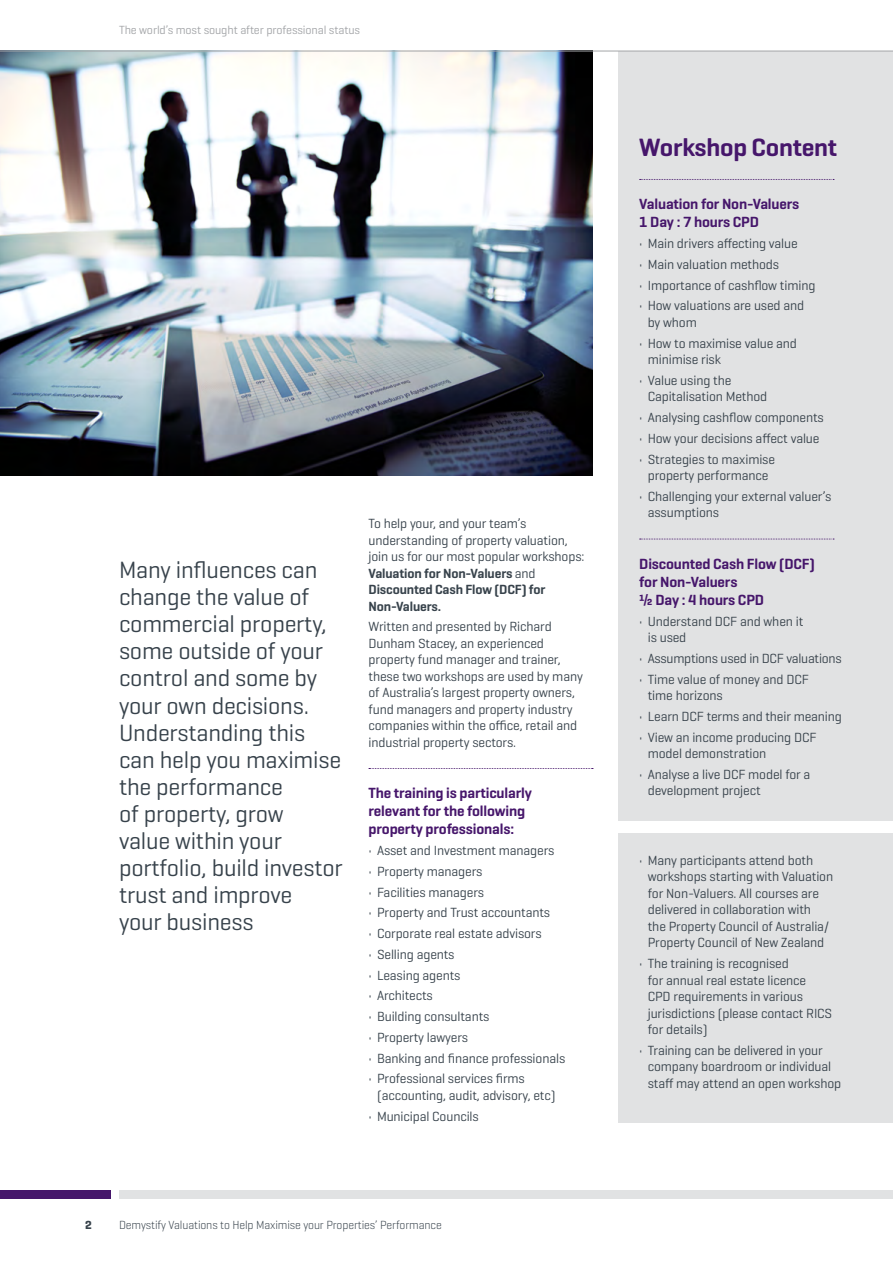
<style>
.page{position:relative;width:893px;height:1263px;background:#fff}
.page>*{position:absolute;margin:0;border:0;box-sizing:border-box;transform-origin:0 0}
.t1{font:600 25.5px "Geogrotesque";letter-spacing:-.01em;color:#46166b}
.t2{font:24px/27px "Geogrotesque";letter-spacing:-.01em;color:#37424b}
.t3{font:600 15px/18px "Geogrotesque";letter-spacing:-.01em;color:#46166b}
.t4{font:13.5px/16.5px "Geogrotesque";letter-spacing:-.01em;color:#37424b}
.t5{font:300 12px "Geogrotesque";letter-spacing:-.01em;color:#37424b}
.t6{font:12px "Geogrotesque";letter-spacing:-.01em;color:#a3a5a8}
.t7{font:700 12px "Geogrotesque";color:#37424b}
.s1{font-weight:600}
</style>
<div class="page">
<div style="left:0;top:1191px;width:111px;height:8px;background:#46166b"></div>
<div style="left:119px;top:1191px;width:774px;height:8px;background:#e1e2e3"></div>
<div style="left:618px;top:51px;width:275px;height:770px;background:#e1e2e3"></div>
<div style="left:618px;top:833px;width:275px;height:290px;background:#e1e2e3"></div>
<svg style="left:369px;top:768px;width:224px;height:1px"></svg>
<svg style="left:640px;top:179px;width:194px;height:1px"></svg>
<svg style="left:640px;top:539px;width:194px;height:1px"></svg>
<img style="left:0;top:52px;width:592px;height:423px">
<hr style="left:0;top:51px;width:893px;height:1px;background:#a3a5a8">
<p class="t6" style="left:119px;top:22px;width:243px">The world’s most sought after professional status</p>
<p class="t2" style="left:119px;top:556px;width:225px">Many influences can change the value of commercial property, some outside of your control and some by your own decisions.<br>Understanding this can help you maximise the performance<br>of property, grow<br>value within your portfolio, build investor trust and improve<br>your business</p>
<p class="t4" style="left:369px;top:515px;width:217px">To help your, and your team’s understanding of property valuation, join us for our most popular workshops:<br><span class="s1">Valuation for Non-Valuers</span> and<br><span class="s1">Discounted Cash Flow (DCF) for<br>Non-Valuers.</span></p>
<p class="t4" style="left:369px;top:618px;width:216px">Written and presented by Richard Dunham Stacey, an experienced property fund manager and trainer, these two workshops are used by many of Australia’s largest property owners, fund managers and property industry companies within the office, retail and industrial property sectors.</p>
<p class="t3" style="left:369px;top:784px;width:165px">The training is particularly relevant for the following property professionals:</p>
<p class="t4" style="left:369px;top:842px;width:187px">• Asset and Investment managers</p>
<p class="t4" style="left:369px;top:863px;width:115px">• Property managers</p>
<p class="t4" style="left:369px;top:883px;width:117px">• Facilities managers</p>
<p class="t4" style="left:369px;top:904px;width:183px">• Property and Trust accountants</p>
<p class="t4" style="left:369px;top:925px;width:175px">• Corporate real estate advisors</p>
<p class="t4" style="left:369px;top:946px;width:88px">• Selling agents</p>
<p class="t4" style="left:369px;top:966px;width:93px">• Leasing agents</p>
<p class="t4" style="left:369px;top:987px;width:66px">• Architects</p>
<p class="t4" style="left:369px;top:1008px;width:122px">• Building consultants</p>
<p class="t4" style="left:369px;top:1029px;width:101px">• Property lawyers</p>
<p class="t4" style="left:369px;top:1049px;width:198px">• Banking and finance professionals</p>
<p class="t4" style="left:377px;top:1070px;width:180px;text-indent:-9px">• Professional services firms (accounting, audit, advisory, etc)</p>
<p class="t4" style="left:369px;top:1107px;width:112px">• Municipal Councils</p>
<p class="t7" style="left:85px;top:1218px;width:8px">2</p>
<p class="t5" style="left:119px;top:1218px;width:324px">Demystify Valuations to Help Maximise your Properties’ Performance</p>
<h1 class="t1" style="left:639px;top:132px;width:199px">Workshop Content</h1>
<p class="t3" style="left:639px;top:195px;width:161px">Valuation for Non-Valuers<br>1 Day : 7 hours CPD</p>
<p class="t4" style="left:639px;top:235px;width:160px">• Main drivers affecting value</p>
<p class="t4" style="left:639px;top:256px;width:141px">• Main valuation methods</p>
<p class="t4" style="left:639px;top:276px;width:178px">• Importance of cashflow timing</p>
<p class="t4" style="left:648px;top:297px;width:158px;text-indent:-9px">• How valuations are used and by whom</p>
<p class="t4" style="left:648px;top:334px;width:151px;text-indent:-9px">• How to maximise value and minimise risk</p>
<p class="t4" style="left:648px;top:372px;width:121px;text-indent:-9px">• Value using the<br>Capitalisation Method</p>
<p class="t4" style="left:639px;top:409px;width:186px">• Analysing cashflow components</p>
<p class="t4" style="left:639px;top:430px;width:182px">• How your decisions affect value</p>
<p class="t4" style="left:639px;top:450px;width:137px;text-align:center">• Strategies to maximise property performance</p>
<p class="t4" style="left:648px;top:488px;width:185px;text-indent:-9px">• Challenging your external valuer’s assumptions</p>
<p class="t3" style="left:639px;top:555px;width:177px">Discounted Cash Flow (DCF) for Non-Valuers<br>½ Day : 4 hours CPD</p>
<p class="t4" style="left:648px;top:612px;width:157px;text-indent:-9px">• Understand DCF and when it is used</p>
<p class="t4" style="left:639px;top:650px;width:204px">• Assumptions used in DCF valuations</p>
<p class="t4" style="left:648px;top:670px;width:163px;text-indent:-9px">• Time value of money and DCF time horizons</p>
<p class="t4" style="left:639px;top:708px;width:204px">• Learn DCF terms and their meaning</p>
<p class="t4" style="left:648px;top:728px;width:170px;text-indent:-9px">• View an income producing DCF model demonstration</p>
<p class="t4" style="left:648px;top:766px;width:164px;text-indent:-9px">• Analyse a live DCF model for a development project</p>
<p class="t4" style="left:648px;top:852px;width:187px;text-indent:-9px">• Many participants attend both workshops starting with Valuation for Non-Valuers. All courses are delivered in collaboration with<br>the Property Council of Australia/ Property Council of New Zealand</p>
<p class="t4" style="left:648px;top:955px;width:186px;text-indent:-9px">• The training is recognised<br>for annual real estate licence<br>CPD requirements in various jurisdictions (please contact RICS for details)</p>
<p class="t4" style="left:648px;top:1041px;width:195px;text-indent:-9px">• Training can be delivered in your company boardroom or individual staff may attend an open workshop</p>
</div>
